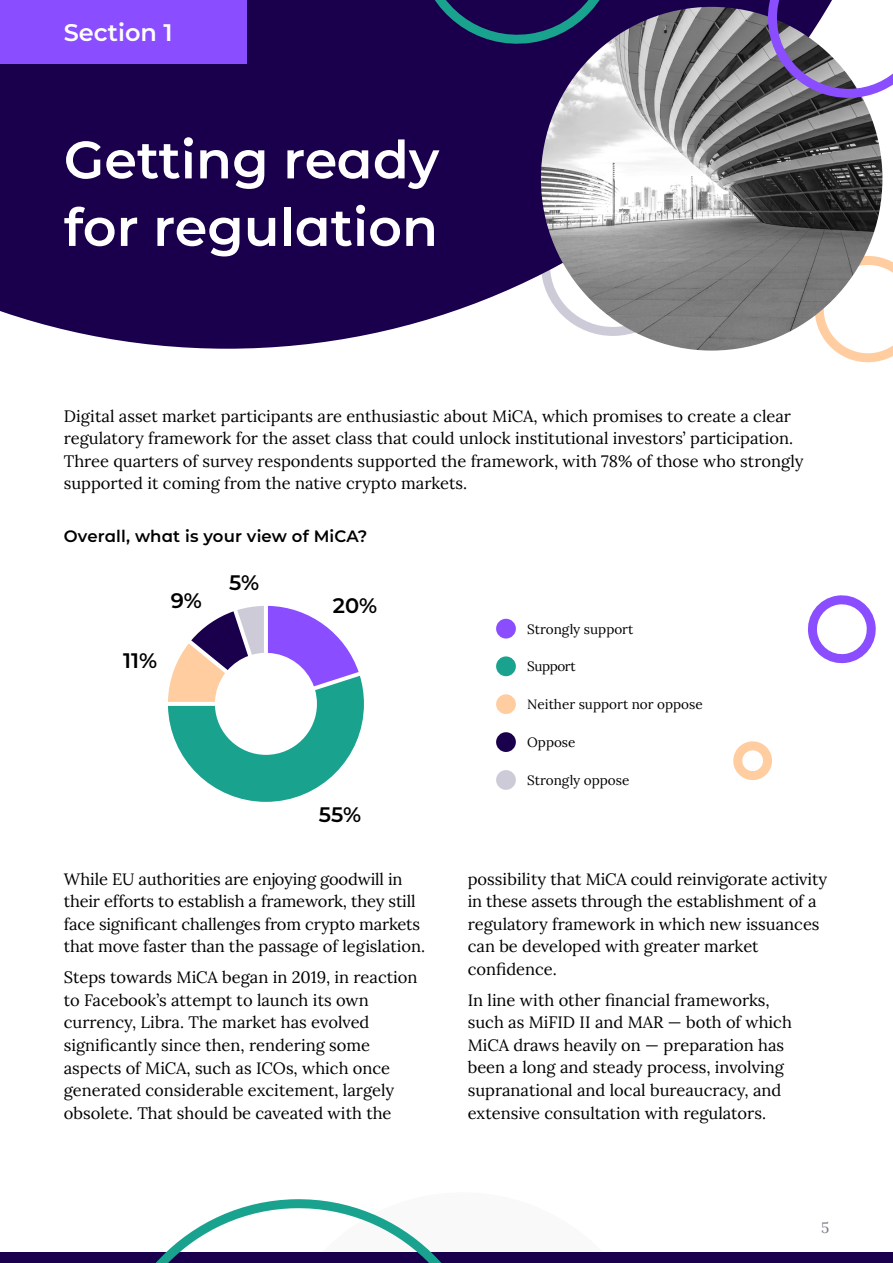
<style>
.page{position:relative;width:893px;height:1263px;background:#fff}
.page>*{position:absolute;margin:0;border:0;box-sizing:border-box;transform-origin:0 0}
.t1{font:52.5px/67.5px "Acuiti Montserrat";color:#fff}
.t2{font:24px "Acuiti Montserrat";color:#fff}
.t3{font:21px "Acuiti Montserrat";color:#000}
.t4{font:16.5px/22.5px "Lora";color:#000}
.t5{font:16.5px "Acuiti Montserrat";letter-spacing:.01em;color:#000}
.t6{font:15px "Lora";color:#7d7a87}
.t7{font:13.5px "Lora";color:#000}
.t8{font:13.5px "Lora";letter-spacing:-.03em;color:#000}
</style>
<div class="page">
<svg style="left:168px;top:606px;width:196px;height:196px"></svg>
<svg style="left:835px;top:349px;width:58px;height:14px"></svg>
<svg style="left:0;top:0;width:893px;height:349px;background:#2a1259"></svg>
<div style="left:0;top:1px;width:247px;height:63px;background:#8a4dff"></div>
<img style="left:541px;top:7px;width:341px;height:344px">
<svg style="left:416px;top:0;width:202px;height:48px;background:#1b1d58"></svg>
<svg style="left:764px;top:0;width:129px;height:103px"></svg>
<div style="left:0;top:1252px;width:893px;height:11px;background:#1a004c"></div>
<svg style="left:156px;top:1199px;width:286px;height:64px"></svg>
<svg style="left:733px;top:741px;width:39px;height:40px"></svg>
<svg style="left:807px;top:595px;width:69px;height:69px"></svg>
<div style="left:496px;top:656px;width:20px;height:20px;background:#19a38f;border-radius:50%"></div>
<div style="left:496px;top:694px;width:20px;height:20px;background:#ffcd9f;border-radius:50%"></div>
<div style="left:496px;top:732px;width:20px;height:20px;background:#1a004c;border-radius:50%"></div>
<div style="left:496px;top:770px;width:20px;height:20px;background:#cecbd8;border-radius:50%"></div>
<div style="left:496px;top:619px;width:20px;height:19px;background:#8a4dff;border-radius:50%"></div>
<h2 class="t2" style="left:64px;top:16px;width:110px">Section 1</h2>
<h1 class="t1" style="left:64px;top:124px;width:377px">Getting ready for regulation</h1>
<p class="t4" style="left:64px;top:403px;width:741px">Digital asset market participants are enthusiastic about MiCA, which promises to create a clear regulatory framework for the asset class that could unlock institutional investors’ participation.<br>Three quarters of survey respondents supported the framework, with 78% of those who strongly supported it coming from the native crypto markets.</p>
<p class="t5" style="left:64px;top:525px;width:305px">Overall, what is your view of MiCA?</p>
<p class="t3" style="left:229px;top:568px;width:32px">5%</p>
<p class="t3" style="left:171px;top:586px;width:33px">9%</p>
<p class="t3" style="left:333px;top:591px;width:46px">20%</p>
<p class="t3" style="left:123px;top:645px;width:36px">11%</p>
<p class="t3" style="left:319px;top:800px;width:44px">55%</p>
<p class="t4" style="left:64px;top:867px;width:363px">While EU authorities are enjoying goodwill in their efforts to establish a framework, they still face significant challenges from crypto markets that move faster than the passage of legislation.</p>
<p class="t4" style="left:64px;top:965px;width:355px">Steps towards MiCA began in 2019, in reaction to Facebook’s attempt to launch its own currency, Libra. The market has evolved significantly since then, rendering some aspects of MiCA, such as ICOs, which once generated considerable excitement, largely obsolete. That should be caveated with the</p>
<p class="t7" style="left:527px;top:619px;width:108px">Strongly support</p>
<p class="t8" style="left:527px;top:656px;width:50px">Support</p>
<p class="t7" style="left:527px;top:694px;width:177px">Neither support nor oppose</p>
<p class="t7" style="left:527px;top:732px;width:50px">Oppose</p>
<p class="t7" style="left:527px;top:769px;width:104px">Strongly oppose</p>
<p class="t4" style="left:468px;top:867px;width:361px">possibility that MiCA could reinvigorate activity in these assets through the establishment of a regulatory framework in which new issuances can be developed with greater market confidence.</p>
<p class="t4" style="left:468px;top:988px;width:326px">In line with other financial frameworks, such as MiFID II and MAR — both of which MiCA draws heavily on — preparation has been a long and steady process, involving supranational and local bureaucracy, and extensive consultation with regulators.</p>
<p class="t6" style="left:821px;top:1216px;width:10px">5</p>
</div>
